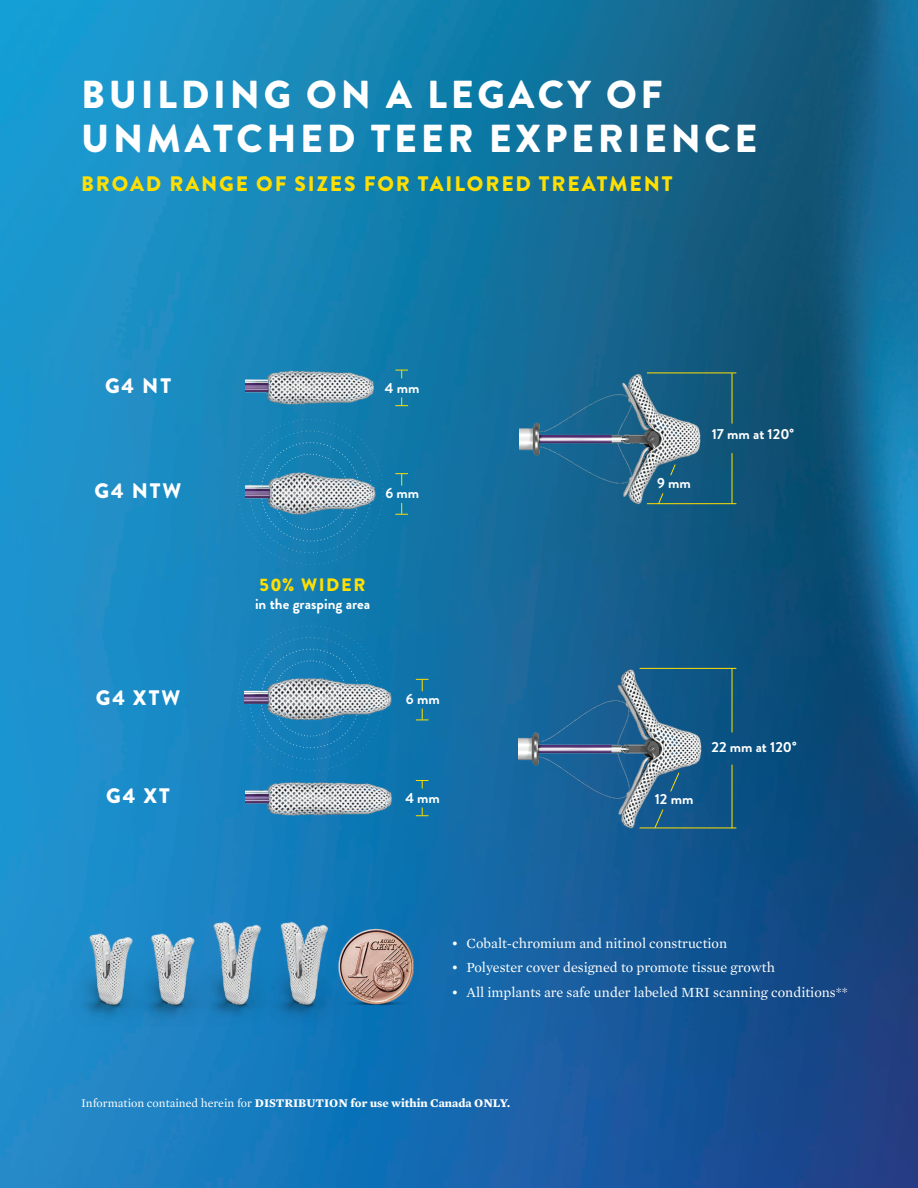
<style>
.page{position:relative;width:918px;height:1188px;background:#fff}
.page>*{position:absolute;margin:0;border:0;box-sizing:border-box;transform-origin:0 0}
.t1{font:900 39px/43.5px "Brandon Grotesque";letter-spacing:.095em;color:#fff}
.t2{font:900 21px "Brandon Grotesque";letter-spacing:.09em;color:#ffdf01}
.t3{font:900 21px "Brandon Grotesque";letter-spacing:.095em;color:#fff}
.t4{font:900 18px "Brandon Grotesque";letter-spacing:.085em;color:#ffdf01}
.t5{font:700 15px "Brandon Grotesque";color:#fff}
.t6{font:700 14.55px "Brandon Grotesque";color:#fff}
.t7{font:14.25px "Mercury Text G1";color:#fff}
.t8{font:700 12px "Mercury Text G1";color:#fff}
.s1{font-weight:400}
</style>
<div class="page">
<img style="left:0;top:0;width:918px;height:1188px">
<img style="left:518px;top:663px;width:189px;height:173px">
<img style="left:245px;top:775px;width:155px;height:48px">
<svg style="left:416px;top:808px;width:12px;height:8px"></svg>
<svg style="left:416px;top:780px;width:12px;height:8px"></svg>
<img style="left:244px;top:668px;width:157px;height:60px">
<svg style="left:416px;top:709px;width:12px;height:12px"></svg>
<svg style="left:416px;top:679px;width:12px;height:12px"></svg>
<svg style="left:654px;top:809px;width:10px;height:19px"></svg>
<img style="left:245px;top:470px;width:139px;height:49px">
<img style="left:245px;top:356px;width:134px;height:59px">
<img style="left:520px;top:367px;width:182px;height:146px">
<hr style="left:732px;top:373px;width:1px;height:50px;background:#ffdf01">
<hr style="left:732px;top:453px;width:1px;height:50px;background:#ffdf01">
<hr style="left:647px;top:373px;width:89px;height:1px;background:#ffdf01">
<svg style="left:396px;top:398px;width:12px;height:8px"></svg>
<svg style="left:396px;top:503px;width:12px;height:12px"></svg>
<svg style="left:396px;top:370px;width:12px;height:8px"></svg>
<svg style="left:396px;top:473px;width:12px;height:12px"></svg>
<hr style="left:647px;top:503px;width:89px;height:1px;background:#ffdf01">
<svg style="left:658px;top:493px;width:6px;height:12px"></svg>
<svg style="left:670px;top:464px;width:6px;height:12px"></svg>
<svg style="left:670px;top:772px;width:10px;height:20px"></svg>
<hr style="left:732px;top:669px;width:1px;height:63px;background:#ffdf01">
<hr style="left:732px;top:765px;width:1px;height:63px;background:#ffdf01">
<hr style="left:640px;top:668px;width:96px;height:1px;background:#ffdf01">
<hr style="left:640px;top:828px;width:96px;height:1px;background:#ffdf01">
<img style="left:52px;top:898px;width:322px;height:128px">
<img style="left:332px;top:903px;width:118px;height:123px">
<h1 class="t1" style="left:81px;top:74px;width:678px">BUILDING ON A LEGACY OF<br>UNMATCHED TEER EXPERIENCE</h1>
<h2 class="t2" style="left:81px;top:169px;width:593px">BROAD RANGE OF SIZES FOR TAILORED TREATMENT</h2>
<h2 class="t3" style="left:105px;top:370px;width:68px">G4 NT</h2>
<h2 class="t3" style="left:95px;top:476px;width:88px">G4 NTW</h2>
<p class="t6" style="left:385px;top:377px;width:36px">4 mm</p>
<p class="t6" style="left:385px;top:483px;width:35px">6 mm</p>
<p class="t6" style="left:657px;top:473px;width:35px">9 mm</p>
<p class="t6" style="left:712px;top:423px;width:84px">17 mm at 120°</p>
<p class="t4" style="left:260px;top:572px;width:107px">50% WIDER</p>
<p class="t5" style="left:255px;top:593px;width:117px">in the grasping area</p>
<h2 class="t3" style="left:96px;top:683px;width:86px">G4 XTW</h2>
<p class="t6" style="left:406px;top:689px;width:35px">6 mm</p>
<h2 class="t3" style="left:106px;top:781px;width:65px">G4 XT</h2>
<p class="t6" style="left:405px;top:787px;width:36px">4 mm</p>
<p class="t6" style="left:655px;top:789px;width:40px">12 mm</p>
<p class="t6" style="left:711px;top:737px;width:87px">22 mm at 120°</p>
<p class="t7" style="left:451px;top:933px;width:277px">• Cobalt-chromium and nitinol construction</p>
<p class="t7" style="left:451px;top:957px;width:325px">• Polyester cover designed to promote tissue growth</p>
<p class="t7" style="left:451px;top:982px;width:398px">• All implants are safe under labeled MRI scanning conditions**</p>
<p class="t8" style="left:81px;top:1094px;width:431px"><span class="s1">Information contained herein for</span> DISTRIBUTION for use within Canada ONLY.</p>
</div>
